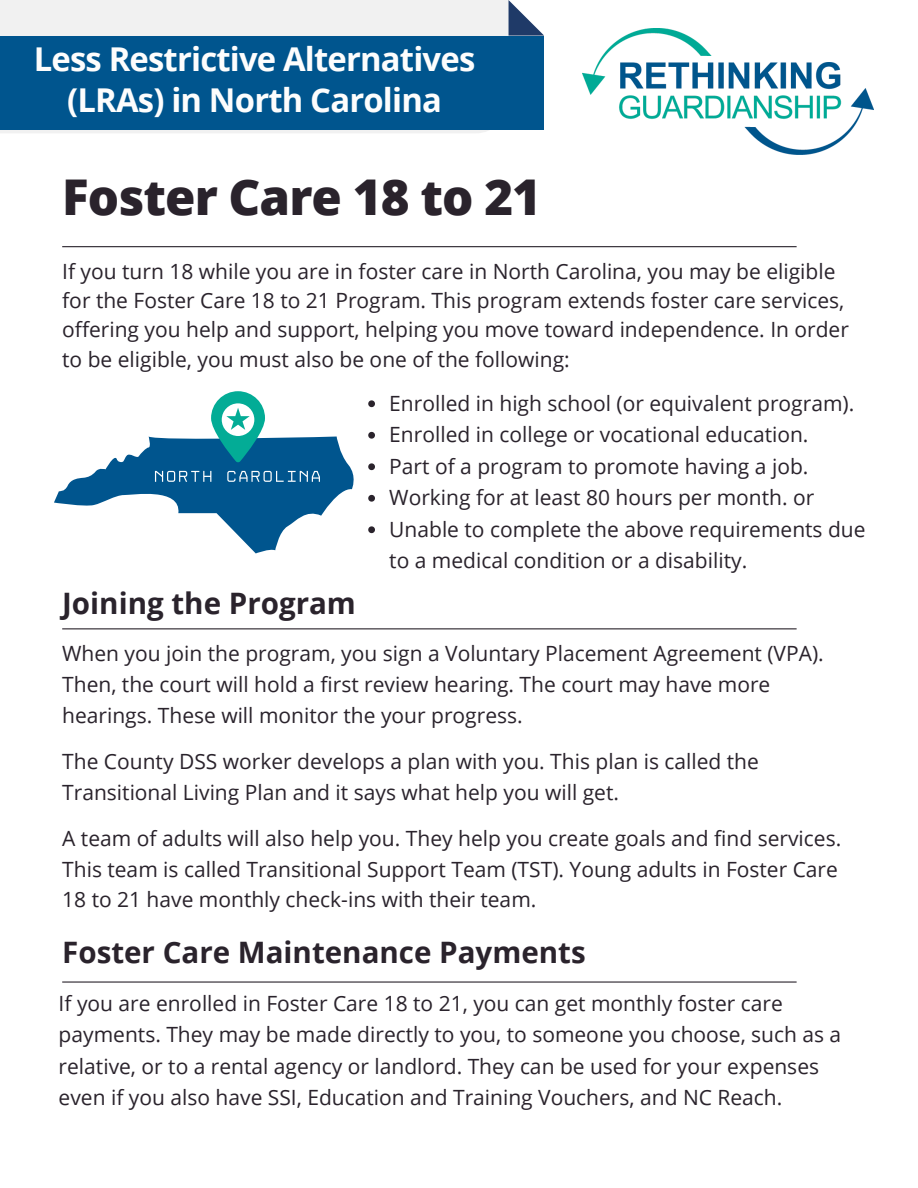
<style>
.page{position:relative;width:918px;height:1188px;background:#fff}
.page>*{position:absolute;margin:0;border:0;box-sizing:border-box;transform-origin:0 0}
.t1{font:800 49.35px "Open Sans";letter-spacing:-.02em;color:#2a232c}
.t2{font:700 32.85px/41.7px "Open Sans";letter-spacing:-.025em;color:#fdfdfd;text-align:center}
.t3{font:700 29.55px "Open Sans";color:#2a232c}
.t4{font:21px/30.6px "Open Sans";color:#2a232c}
</style>
<div class="page">
<hr style="left:62px;top:246px;width:735px;height:1px;background:#2a232c">
<img style="left:583px;top:29px;width:290px;height:126px">
<div style="left:0;top:0;width:508px;height:133px;background:#f1f1f1"></div>
<div style="left:0;top:36px;width:544px;height:93px;background:#00558e"></div>
<svg style="left:509px;top:0;width:35px;height:36px"></svg>
<svg style="left:54px;top:391px;width:299px;height:162px"></svg>
<hr style="left:62px;top:628px;width:735px;height:1px;background:#2a232c">
<hr style="left:62px;top:981px;width:735px;height:2px;background:#2a232c">
<svg style="left:368px;top:400px;width:7px;height:7px"></svg>
<svg style="left:368px;top:432px;width:7px;height:7px"></svg>
<svg style="left:368px;top:463px;width:7px;height:7px"></svg>
<svg style="left:368px;top:495px;width:7px;height:7px"></svg>
<svg style="left:368px;top:526px;width:7px;height:7px"></svg>
<h3 class="t2" style="left:34px;top:37px;width:443px">Less Restrictive Alternatives (LRAs) in North Carolina</h3>
<h1 class="t1" style="left:62px;top:162px;width:480px">Foster Care 18 to 21</h1>
<p class="t4" style="left:62px;top:256px;width:788px;line-height:29.2px">If you turn 18 while you are in foster care in North Carolina, you may be eligible for the Foster Care 18 to 21 Program. This program extends foster care services, offering you help and support, helping you move toward independence. In order to be eligible, you must also be one of the following:</p>
<p class="t4" style="left:389px;top:387px;width:467px">Enrolled in high school (or equivalent program).</p>
<h3 class="t4" style="left:389px;top:419px;width:421px">Enrolled in college or vocational education.</h3>
<p class="t4" style="left:389px;top:450px;width:421px">Part of a program to promote having a job.</p>
<p class="t4" style="left:389px;top:482px;width:427px">Working for at least 80 hours per month. or</p>
<p class="t4" style="left:389px;top:513px;width:478px;line-height:31.5px">Unable to complete the above requirements due to a medical condition or a disability.</p>
<p class="t3" style="left:62px;top:582px;width:295px">Joining the Program</p>
<p class="t4" style="left:62px;top:638px;width:763px">When you join the program, you sign a Voluntary Placement Agreement (VPA).<br>Then, the court will hold a first review hearing. The court may have more hearings. These will monitor the your progress.</p>
<p class="t4" style="left:62px;top:746px;width:698px">The County DSS worker develops a plan with you. This plan is called the<br>Transitional Living Plan and it says what help you will get.</p>
<p class="t4" style="left:62px;top:823px;width:781px">A team of adults will also help you. They help you create goals and find services.<br>This team is called Transitional Support Team (TST). Young adults in Foster Care<br>18 to 21 have monthly check-ins with their team.</p>
<p class="t3" style="left:62px;top:931px;width:525px">Foster Care Maintenance Payments</p>
<p class="t4" style="left:59px;top:987px;width:784px;line-height:31.5px">If you are enrolled in Foster Care 18 to 21, you can get monthly foster care payments. They may be made directly to you, to someone you choose, such as a relative, or to a rental agency or landlord. They can be used for your expenses even if you also have SSI, Education and Training Vouchers, and NC Reach.</p>
</div>
